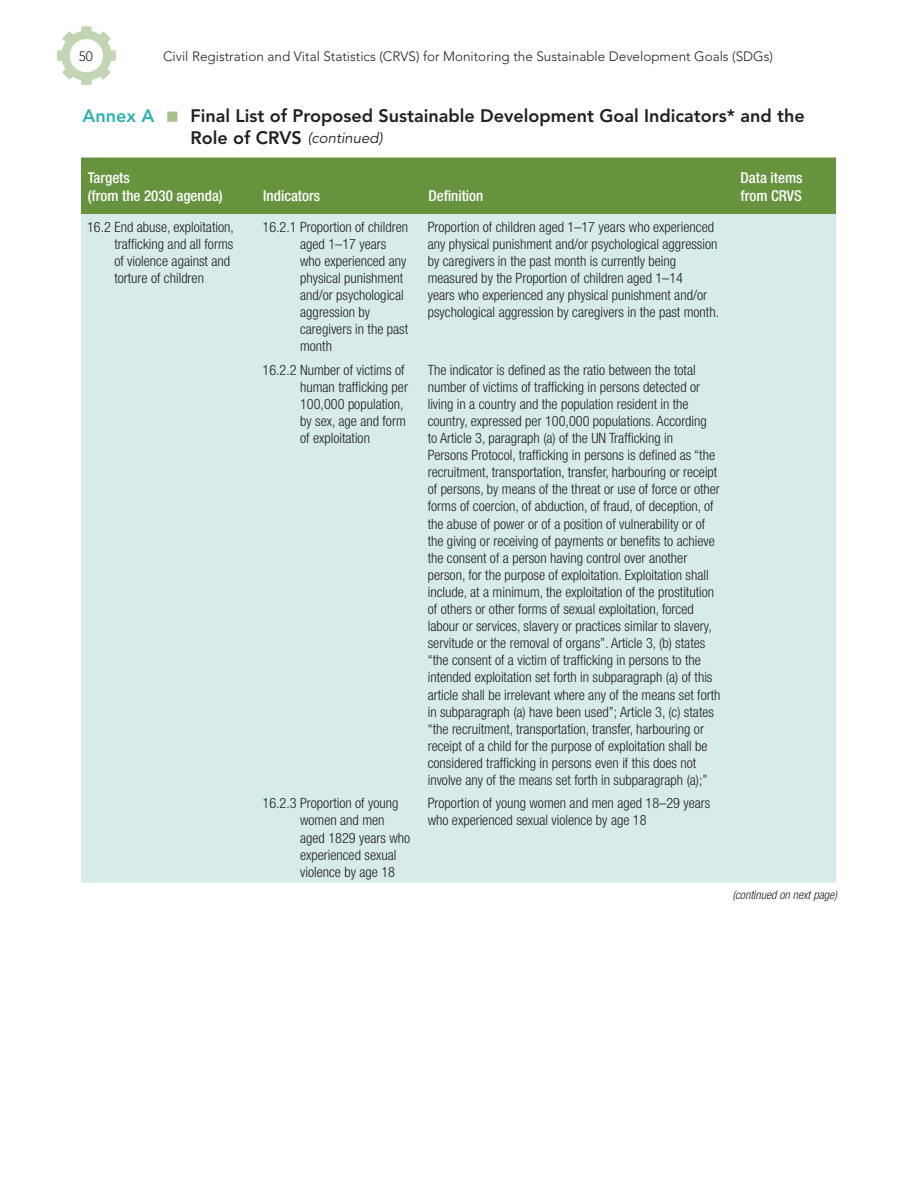
<style>
.page{position:relative;width:918px;height:1188px;background:#fff}
.page>*{position:absolute;margin:0;border:0;box-sizing:border-box;transform-origin:0 0}
.t1{font:800 18px/21.6px "Avenir LT Std";color:#231f20}
.t2{font:800 18px "Avenir LT Std";color:#2eb1ae}
.t3{font:500 condensed 15px/18px "Helvetica Neue";color:#fff}
.t4{font:italic 15px "Avenir LT Std";color:#231f20}
.t5{font:300 condensed 14.25px/17.1px "Helvetica Neue";color:#231f20}
.t6{font:300 13.5px "Avenir LT Std";color:#231f20}
.t7{font:italic 300 condensed 12px "Helvetica Neue";color:#231f20}
</style>
<div class="page">
<img style="left:57px;top:26px;width:59px;height:59px">
<div style="left:81px;top:157px;width:755px;height:57px;background:#67933f"></div>
<div style="left:81px;top:214px;width:755px;height:669px;background:#d8ebeb"></div>
<p class="t6" style="left:79px;top:48px;width:16px">50</p>
<p class="t6" style="left:163px;top:48px;width:611px">Civil Registration and Vital Statistics (CRVS) for Monitoring the Sustainable Development Goals (SDGs)</p>
<p class="t2" style="left:82px;top:105px;width:73px">Annex A</p>
<p class="t1" style="left:190px;top:105px;width:616px">Final List of Proposed Sustainable Development Goal Indicators* and the<br>Role of CRVS</p>
<p class="t3" style="left:88px;top:168px;width:137px">Targets<br>(from the 2030 agenda)</p>
<p class="t4" style="left:308px;top:129px;width:77px">(continued)</p>
<p class="t3" style="left:741px;top:168px;width:63px">Data items from CRVS</p>
<p class="t3" style="left:263px;top:186px;width:58px">Indicators</p>
<p class="t3" style="left:428px;top:186px;width:56px">Definition</p>
<p class="t5" style="left:114px;top:218px;width:121px;text-indent:-27px">16.2 End abuse, exploitation, trafficking and all forms of violence against and torture of children</p>
<p class="t5" style="left:300px;top:218px;width:110px;text-indent:-38px">16.2.1 Proportion of children aged 1–17 years who experienced any physical punishment and/or psychological aggression by caregivers in the past month</p>
<p class="t5" style="left:428px;top:218px;width:293px">Proportion of children aged 1–17 years who experienced any physical punishment and/or psychological aggression by caregivers in the past month is currently being measured by the Proportion of children aged 1–14<br>years who experienced any physical punishment and/or psychological aggression by caregivers in the past month.</p>
<p class="t5" style="left:300px;top:361px;width:109px;text-indent:-38px">16.2.2 Number of victims of human trafficking per<br>100,000 population, by sex, age and form of exploitation</p>
<p class="t5" style="left:428px;top:361px;width:294px">The indicator is defined as the ratio between the total number of victims of trafficking in persons detected or living in a country and the population resident in the country, expressed per 100,000 populations. According<br>to Article 3, paragraph (a) of the UN Trafficking in<br>Persons Protocol, trafficking in persons is defined as “the recruitment, transportation, transfer, harbouring or receipt of persons, by means of the threat or use of force or other forms of coercion, of abduction, of fraud, of deception, of the abuse of power or of a position of vulnerability or of the giving or receiving of payments or benefits to achieve the consent of a person having control over another person, for the purpose of exploitation. Exploitation shall include, at a minimum, the exploitation of the prostitution of others or other forms of sexual exploitation, forced labour or services, slavery or practices similar to slavery, servitude or the removal of organs”. Article 3, (b) states “the consent of a victim of trafficking in persons to the intended exploitation set forth in subparagraph (a) of this article shall be irrelevant where any of the means set forth in subparagraph (a) have been used”; Article 3, (c) states “the recruitment, transportation, transfer, harbouring or receipt of a child for the purpose of exploitation shall be considered trafficking in persons even if this does not involve any of the means set forth in subparagraph (a);”</p>
<p class="t5" style="left:300px;top:795px;width:112px;text-indent:-38px">16.2.3 Proportion of young women and men aged 1829 years who experienced sexual violence by age 18</p>
<p class="t5" style="left:428px;top:795px;width:284px">Proportion of young women and men aged 18–29 years who experienced sexual violence by age 18</p>
<p class="t7" style="left:732px;top:888px;width:106px">(continued on next page)</p>
</div>
